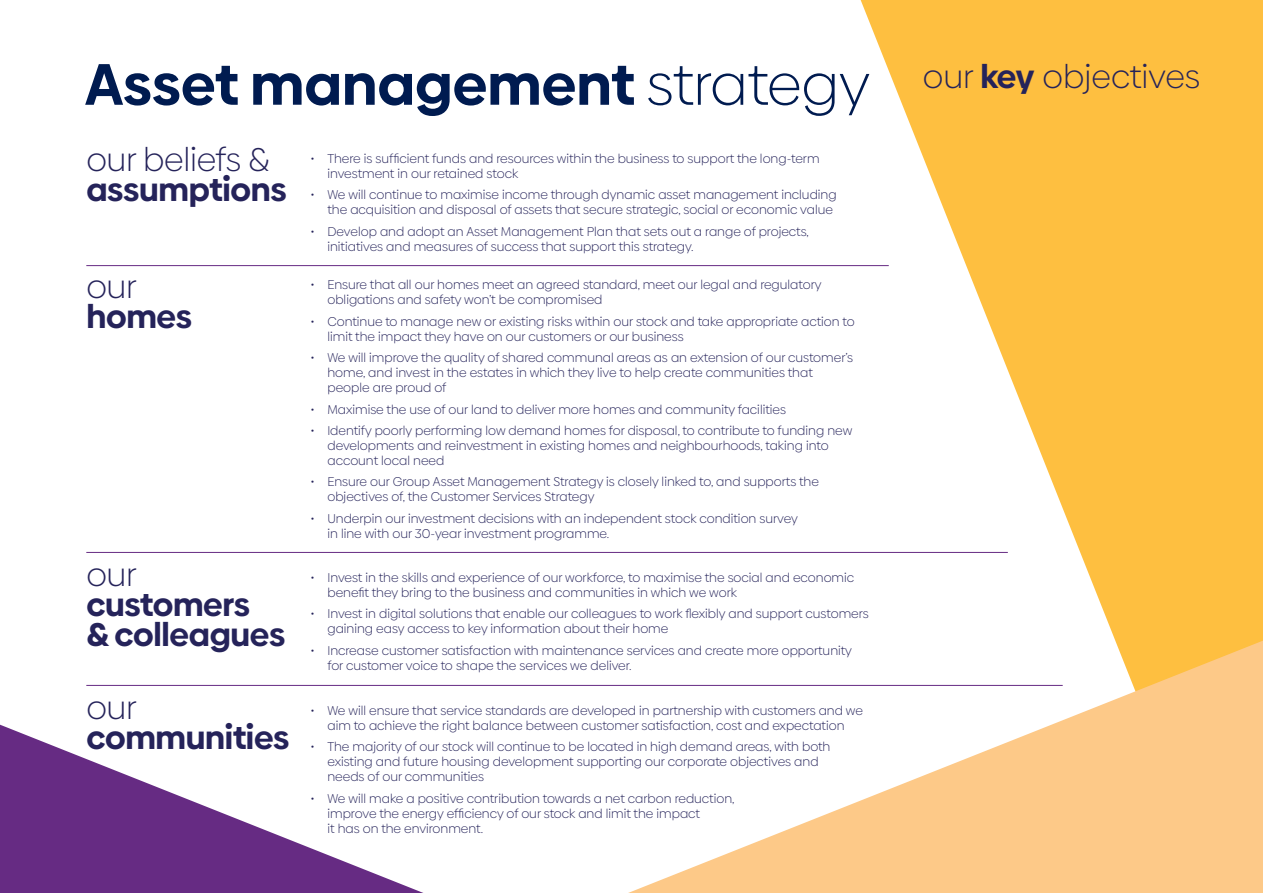
<style>
.page{position:relative;width:1263px;height:893px;background:#fff}
.page>*{position:absolute;margin:0;border:0;box-sizing:border-box;transform-origin:0 0}
.t1{font:700 58.5px "Biennale";color:#001b50}
.t2{font:700 33px/30px "Biennale";letter-spacing:-.01em;color:#25235a}
.t3{font:300 33px "Biennale";letter-spacing:-.01em;color:#25235a}
.t4{font:300 12.75px/15px "Biennale";color:#25235a}
.s1{font-weight:300}
.s2{font-weight:700}
</style>
<div class="page">
<svg style="left:861px;top:0;width:402px;height:641px;fill:#febf40"></svg>
<svg style="left:0;top:725px;width:423px;height:168px"></svg>
<svg style="left:628px;top:641px;width:635px;height:252px;fill:#fdc988"></svg>
<hr style="left:86px;top:265px;width:803px;height:1px;background:#662b83">
<hr style="left:86px;top:552px;width:922px;height:1px;background:#662b83">
<hr style="left:86px;top:685px;width:977px;height:1px;background:#662b83">
<h1 class="t1" style="left:85px;top:47px;width:786px">Asset management <span class="s1">strategy</span></h1>
<h2 class="t3" style="left:86px;top:141px;width:185px">our beliefs &amp;</h2>
<h2 class="t2" style="left:86px;top:175px;width:202px">assumptions</h2>
<h2 class="t3" style="left:86px;top:267px;width:52px">our</h2>
<h2 class="t2" style="left:86px;top:301px;width:107px">homes</h2>
<h2 class="t3" style="left:86px;top:555px;width:52px">our</h2>
<h2 class="t2" style="left:86px;top:589px;width:201px">customers<br>&amp; colleagues</h2>
<h2 class="t3" style="left:86px;top:688px;width:52px">our</h2>
<h2 class="t2" style="left:86px;top:722px;width:205px">communities</h2>
<p class="t4" style="left:327px;top:151px;width:494px;text-indent:-17px">• There is sufficient funds and resources within the business to support the long-term investment in our retained stock</p>
<p class="t4" style="left:310px;top:188px;width:528px;text-align:right">• We will continue to maximise income through dynamic asset management including the acquisition and disposal of assets that secure strategic, social or economic value</p>
<p class="t4" style="left:327px;top:224px;width:483px;text-indent:-17px">• Develop and adopt an Asset Management Plan that sets out a range of projects, initiatives and measures of success that support this strategy.</p>
<p class="t4" style="left:327px;top:278px;width:496px;text-indent:-17px">• Ensure that all our homes meet an agreed standard, meet our legal and regulatory obligations and safety won’t be compromised</p>
<p class="t4" style="left:327px;top:314px;width:529px;text-indent:-17px">• Continue to manage new or existing risks within our stock and take appropriate action to limit the impact they have on our customers or our business</p>
<p class="t4" style="left:327px;top:350px;width:527px;text-indent:-17px">• We will improve the quality of shared communal areas as an extension of our customer’s home, and invest in the estates in which they live to help create communities that people are proud of</p>
<p class="t4" style="left:310px;top:402px;width:477px">• Maximise the use of our land to deliver more homes and community facilities</p>
<p class="t4" style="left:327px;top:423px;width:526px;text-indent:-17px">• Identify poorly performing low demand homes for disposal, to contribute to funding new developments and reinvestment in existing homes and neighbourhoods, taking into account local need</p>
<p class="t4" style="left:327px;top:474px;width:493px;text-indent:-17px">• Ensure our Group Asset Management Strategy is closely linked to, and supports the objectives of, the Customer Services Strategy</p>
<p class="t4" style="left:327px;top:511px;width:472px;text-indent:-17px">• Underpin our investment decisions with an independent stock condition survey in line with our 30-year investment programme.</p>
<p class="t4" style="left:327px;top:570px;width:528px;text-indent:-17px">• Invest in the skills and experience of our workforce, to maximise the social and economic benefit they bring to the business and communities in which we work</p>
<p class="t4" style="left:327px;top:606px;width:543px;text-indent:-17px">• Invest in digital solutions that enable our colleagues to work flexibly and support customers gaining easy access to key information about their home</p>
<p class="t4" style="left:327px;top:643px;width:526px;text-indent:-17px">• Increase customer satisfaction with maintenance services and create more opportunity for customer voice to shape the services we deliver.</p>
<p class="t4" style="left:310px;top:703px;width:554px;text-align:center">• We will ensure that service standards are developed in partnership with customers and we aim to achieve the right balance between customer satisfaction, cost and expectation</p>
<p class="t4" style="left:327px;top:739px;width:504px;text-indent:-17px">• The majority of our stock will continue to be located in high demand areas, with both existing and future housing development supporting our corporate objectives and needs of our communities</p>
<p class="t4" style="left:327px;top:791px;width:409px;text-indent:-17px">• We will make a positive contribution towards a net carbon reduction, improve the energy efficiency of our stock and limit the impact<br>it has on the environment.</p>
<h2 class="t3" style="left:923px;top:57px;width:279px">our <span class="s2">key</span> objectives</h2>
</div>
